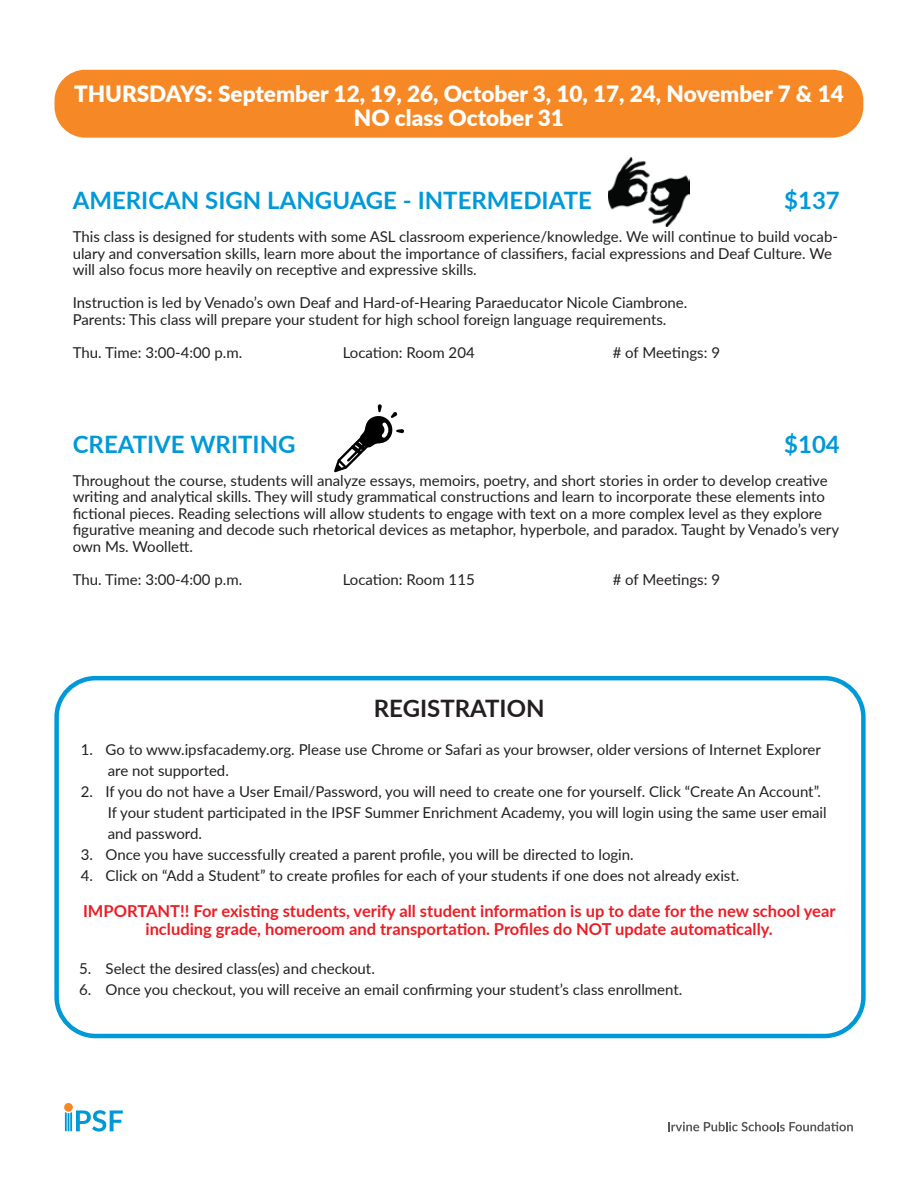
<style>
.page{position:relative;width:918px;height:1188px;background:#fff}
.page>*{position:absolute;margin:0;border:0;box-sizing:border-box;transform-origin:0 0}
.t1{font:700 24px "Lato";color:#0099d8}
.t2{font:700 24px "Lato";color:#231f20}
.t3{font:900 22.5px/24px "Lato";color:#fff;text-align:center}
.t4{font:700 16.5px/18px "Lato";color:#ed1d24;text-align:center}
.t5{font:15px/16.5px "Lato";color:#231f20}
</style>
<div class="page">
<div style="left:54px;top:676px;width:812px;height:362px;border:4px solid #0099d8;border-radius:39px"></div>
<div style="left:64px;top:1103px;width:9px;height:9px;background:#f68926;border-radius:50%"></div>
<svg style="left:65px;top:1110px;width:58px;height:22px"></svg>
<svg style="left:668px;top:1122px;width:185px;height:9px"></svg>
<img style="left:609px;top:157px;width:81px;height:69px">
<div style="left:55px;top:70px;width:808px;height:68px;background:#f68926;border-radius:31px"></div>
<svg style="left:334px;top:404px;width:70px;height:68px"></svg>
<h2 class="t3" style="left:74px;top:81px;width:771px">THURSDAYS: September 12, 19, 26, October 3, 10, 17, 24, November 7 &amp; 14<br>NO class October 31</h2>
<h1 class="t1" style="left:73px;top:183px;width:521px">AMERICAN SIGN LANGUAGE - INTERMEDIATE</h1>
<h1 class="t1" style="left:784px;top:183px;width:57px">$137</h1>
<p class="t5" style="left:73px;top:228px;width:767px">This class is designed for students with some ASL classroom experience/knowledge. We will continue to build vocab&shy;ulary and conversation skills, learn more about the importance of classifiers, facial expressions and Deaf Culture. We will also focus more heavily on receptive and expressive skills.</p>
<p class="t5" style="left:73px;top:294px;width:616px">Instruction is led by Venado’s own Deaf and Hard-of-Hearing Paraeducator Nicole Ciambrone.<br>Parents: This class will prepare your student for high school foreign language requirements.</p>
<p class="t5" style="left:73px;top:343px;width:171px">Thu. Time: 3:00-4:00 p.m.</p>
<p class="t5" style="left:343px;top:343px;width:134px">Location: Room 204</p>
<p class="t5" style="left:613px;top:343px;width:109px"># of Meetings: 9</p>
<h1 class="t1" style="left:73px;top:426px;width:224px">CREATIVE WRITING</h1>
<h1 class="t1" style="left:784px;top:426px;width:57px">$104</h1>
<p class="t5" style="left:73px;top:472px;width:768px">Throughout the course, students will analyze essays, memoirs, poetry, and short stories in order to develop creative writing and analytical skills. They will study grammatical constructions and learn to incorporate these elements into fictional pieces. Reading selections will allow students to engage with text on a more complex level as they explore figurative meaning and decode such rhetorical devices as metaphor, hyperbole, and paradox. Taught by Venado’s very own Ms. Woollett.</p>
<p class="t5" style="left:73px;top:571px;width:171px">Thu. Time: 3:00-4:00 p.m.</p>
<p class="t5" style="left:343px;top:571px;width:134px">Location: Room 115</p>
<p class="t5" style="left:613px;top:571px;width:109px"># of Meetings: 9</p>
<h1 class="t2" style="left:374px;top:691px;width:172px">REGISTRATION</h1>
<p class="t5" style="left:108px;top:738px;width:715px;line-height:21px;text-indent:-27px">1. Go to www.ipsfacademy.org. Please use Chrome or Safari as your browser, older versions of Internet Explorer are not supported.</p>
<p class="t5" style="left:108px;top:780px;width:721px;line-height:21px;text-indent:-27px">2. If you do not have a User Email/Password, you will need to create one for yourself. Click “Create An Account”.<br>If your student participated in the IPSF Summer Enrichment Academy, you will login using the same user email and password.</p>
<p class="t5" style="left:81px;top:845px;width:555px">3. Once you have successfully created a parent profile, you will be directed to login.</p>
<p class="t5" style="left:81px;top:866px;width:660px">4. Click on “Add a Student” to create profiles for each of your students if one does not already exist.</p>
<p class="t4" style="left:83px;top:901px;width:754px">IMPORTANT!! For existing students, verify all student information is up to date for the new school year including grade, homeroom and transportation. Profiles do NOT update automatically.</p>
<p class="t5" style="left:79px;top:959px;width:297px">5. Select the desired class(es) and checkout.</p>
<p class="t5" style="left:79px;top:980px;width:605px">6. Once you checkout, you will receive an email confirming your student’s class enrollment.</p>
</div>
